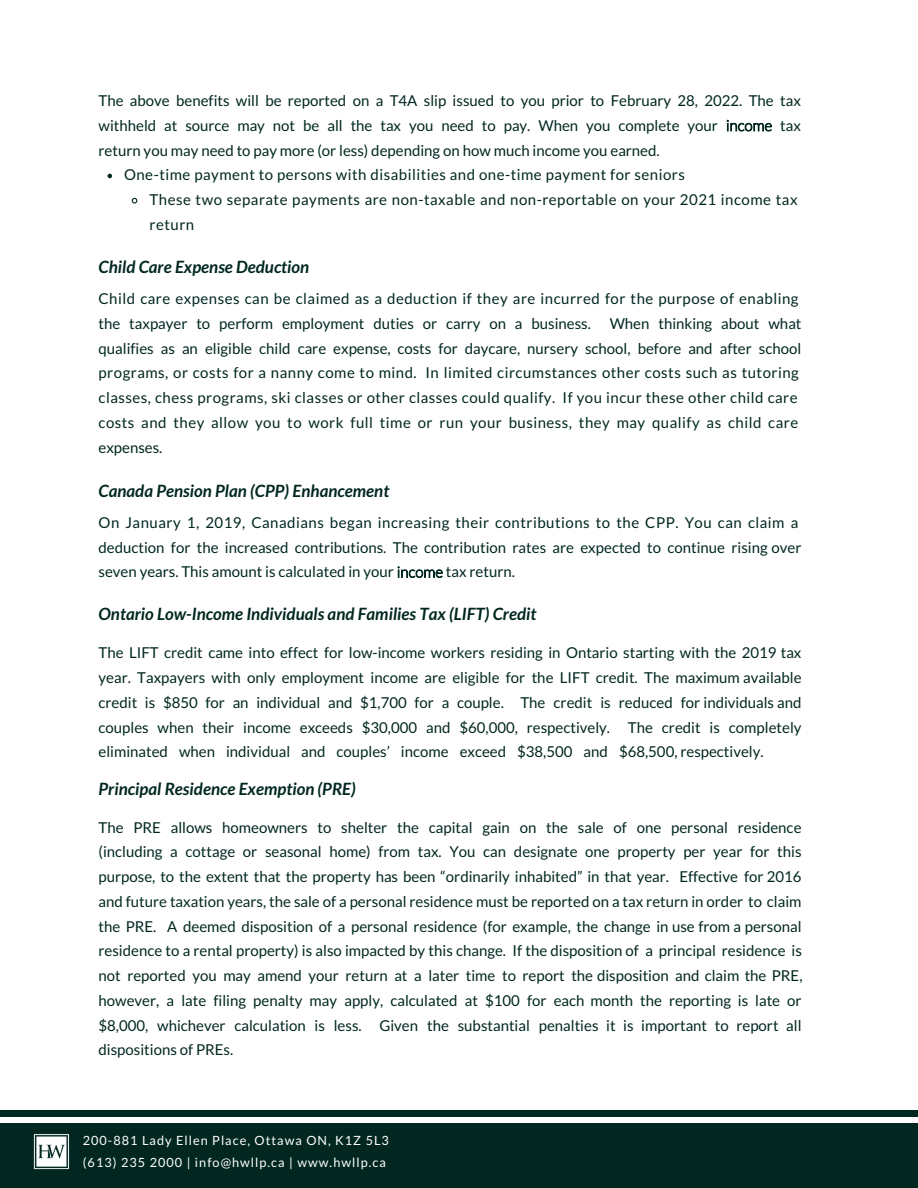
<style>
.page{position:relative;width:918px;height:1188px;background:#fff}
.page>*{position:absolute;margin:0;border:0;box-sizing:border-box;transform-origin:0 0}
.t1{font:italic 700 16.95px "Lato";color:#012720}
.t2{font:15px/24.8px "Lato";letter-spacing:.035em;color:#012720;text-align:justify}
.t3{font:15px/24.8px "Lato";color:#012720}
.t4{font:12.75px "Lato";letter-spacing:.08em;color:#fff}
.s1{font-weight:300}
.s2{font-style:inherit}
</style>
<div class="page">
<div style="left:0;top:1123px;width:918px;height:65px;background:#012720"></div>
<div style="left:0;top:1110px;width:918px;height:6px;background:#012720"></div>
<img style="left:33px;top:1134px;width:36px;height:36px">
<svg style="left:108px;top:174px;width:4px;height:4px"></svg>
<svg style="left:131px;top:197px;width:7px;height:7px"></svg>
<p class="t2" style="left:99px;top:88px;width:704px">The above benefits will be reported on a T4A slip issued to you prior to February 28, 2022. The tax withheld at source may not be all the tax you need to pay. When you complete your <span class="s1">income</span> tax return you may need to pay more (or less) depending on how much income you earned.</p>
<p class="t2" style="left:124px;top:162px;width:562px">One-time payment to persons with disabilities and one-time payment for seniors</p>
<p class="t2" style="left:150px;top:187px;width:650px">These two separate payments are non-taxable and non-reportable on your 2021 income tax return</p>
<p class="t1" style="left:99px;top:256px;width:212px">Child Care Expense Deduction</p>
<p class="t2" style="left:99px;top:286px;width:704px;text-align:left">Child care expenses can be claimed as a deduction if they are incurred for the purpose of enabling the taxpayer to perform employment duties or carry on a business. When thinking about what qualifies as an eligible child care expense<span class="s2">,</span> costs for daycare, nursery school, before and after school programs, or costs for a nanny come to mind. In limited circumstances other costs such as tutoring classes, chess programs, ski classes or other classes could qualify. If you incur these other child care costs and they allow you to work full time or run your business, they may qualify as child care expenses.</p>
<p class="t1" style="left:99px;top:480px;width:292px">Canada Pension Plan (CPP) Enhancement</p>
<p class="t3" style="left:99px;top:510px;width:704px">On January 1, 2019, Canadians began increasing their contributions to the CPP. You can claim a deduction for the increased contributions. The contribution rates are expected to continue rising over seven years. This amount is calculated in your <span class="s1">income</span> tax return.</p>
<p class="t1" style="left:99px;top:604px;width:439px">Ontario Low-Income Individuals and Families Tax (LIFT) Credit</p>
<p class="t2" style="left:99px;top:640px;width:704px">The LIFT credit came into effect for low-income workers residing in Ontario starting with the 2019 tax year. Taxpayers with only employment income are eligible for the LIFT credit. The maximum available credit is $850 for an individual and $1,700 for a couple. The credit is reduced for individuals and couples when their income exceeds $30,000 and $60,000, respectively. The credit is completely eliminated when individual and couples’ income exceed $38,500 and $68,500, respectively.</p>
<p class="t1" style="left:99px;top:778px;width:259px">Principal Residence Exemption (PRE)</p>
<p class="t2" style="left:99px;top:814px;width:705px">The PRE allows homeowners to shelter the capital gain on the sale of one personal residence (including a cottage or seasonal home) from tax. You can designate one property per year for this purpose, to the extent that the property has been “ordinarily inhabited” in that year. Effective for 2016 and future taxation years, the sale of a personal residence must be reported on a tax return in order to claim the PRE. A deemed disposition of a personal residence (for example, the change in use from a personal residence to a rental property) is also impacted by this change. If the disposition of a principal residence is not reported you may amend your return at a later time to report the disposition and claim the PRE, however, a late filing penalty may apply, calculated at $100 for each month the reporting is late or $8,000, whichever calculation is less. Given the substantial penalties it is important to report all dispositions of PREs.</p>
<p class="t4" style="left:83px;top:1133px;width:308px">200-881 Lady Ellen Place, Ottawa ON, K1Z 5L3</p>
<p class="t4" style="left:83px;top:1154px;width:305px">(613) 235 2000 | info@hwllp.ca | www.hwllp.ca</p>
</div>
